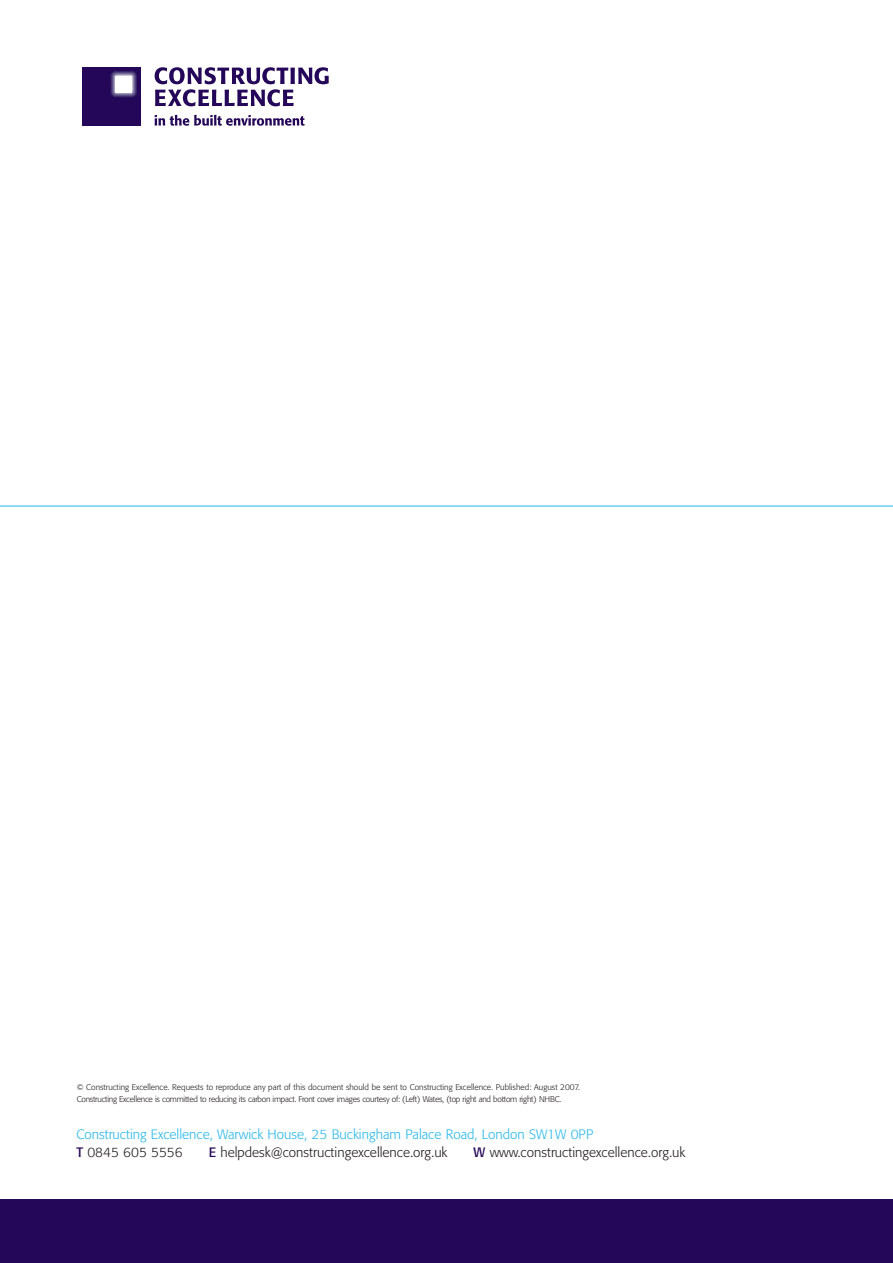
<style>
.page{position:relative;width:893px;height:1263px;background:#fff}
.page>*{position:absolute;margin:0;border:0;box-sizing:border-box;transform-origin:0 0}
.t1{font:300 13.5px/18px "Formata BQ";color:#28b7ea}
.t2{font:300 13.5px "Formata BQ";color:#231f20}
.t3{font:300 8.25px/12px "Formata BQ";letter-spacing:-.01em;color:#231f20}
.s1{font-weight:400;color:#250759}
.s2{color:#231f20}
</style>
<div class="page">
<hr style="left:0;top:505px;width:892px;height:2px;background:#6ccff6">
<div style="left:0;top:1199px;width:892px;height:64px;background:#250759"></div>
<div style="left:82px;top:67px;width:59px;height:59px;background:#250759"></div>
<svg style="left:110px;top:71px;width:27px;height:26px"></svg>
<svg style="left:111px;top:71px;width:26px;height:26px"></svg>
<div style="left:111px;top:71px;width:25px;height:26px;background:#392668;border-radius:5px"></div>
<div style="left:111px;top:72px;width:25px;height:25px;background:#3c296a;border-radius:4px"></div>
<div style="left:111px;top:72px;width:25px;height:24px;background:#42316f;border-radius:4px"></div>
<div style="left:112px;top:72px;width:24px;height:24px;background:#4b3c76;border-radius:4px"></div>
<div style="left:112px;top:72px;width:23px;height:24px;background:#52437c;border-radius:4px"></div>
<div style="left:112px;top:73px;width:23px;height:23px;background:#584a81;border-radius:4px"></div>
<div style="left:112px;top:73px;width:23px;height:22px;background:#64578a;border-radius:4px"></div>
<div style="left:113px;top:73px;width:22px;height:22px;background:#6d6293;border-radius:3px"></div>
<div style="left:113px;top:74px;width:21px;height:21px;background:#756999;border-radius:3px"></div>
<div style="left:113px;top:74px;width:21px;height:20px;background:#7c72a0;border-radius:3px"></div>
<svg style="left:114px;top:74px;width:20px;height:20px"></svg>
<svg style="left:114px;top:74px;width:19px;height:20px"></svg>
<svg style="left:114px;top:75px;width:19px;height:19px"></svg>
<div style="left:114px;top:75px;width:19px;height:18px;background:#a59ec0;border-radius:3px"></div>
<svg style="left:115px;top:75px;width:18px;height:18px"></svg>
<svg style="left:115px;top:75px;width:17px;height:18px"></svg>
<div style="left:115px;top:76px;width:17px;height:17px;background:#fff;border-radius:2px"></div>
<div style="left:116px;top:76px;width:16px;height:16px;background:#fff"></div>
<svg style="left:155px;top:67px;width:174px;height:39px"></svg>
<svg style="left:155px;top:115px;width:150px;height:11px"></svg>
<p class="t3" style="left:77px;top:1081px;width:505px">© Constructing Excellence. Requests to reproduce any part of this document should be sent to Constructing Excellence. Published: August 2007.<br>Constructing Excellence is committed to reducing its carbon impact. Front cover images courtesy of: (Left) Wates, (top right and bottom right) NHBC.</p>
<h1 class="t1" style="left:76px;top:1126px;width:519px">Constructing Excellence, Warwick House, 25 Buckingham Palace Road, London SW1W 0PP<br><span class="s1">T</span> <span class="s2">0845 605 5556</span></h1>
<h1 class="t2" style="left:209px;top:1146px;width:240px"><span class="s1">E</span> helpdesk@constructingexcellence.org.uk</h1>
<h1 class="t2" style="left:473px;top:1146px;width:213px"><span class="s1">W</span> www.constructingexcellence.org.uk</h1>
</div>
